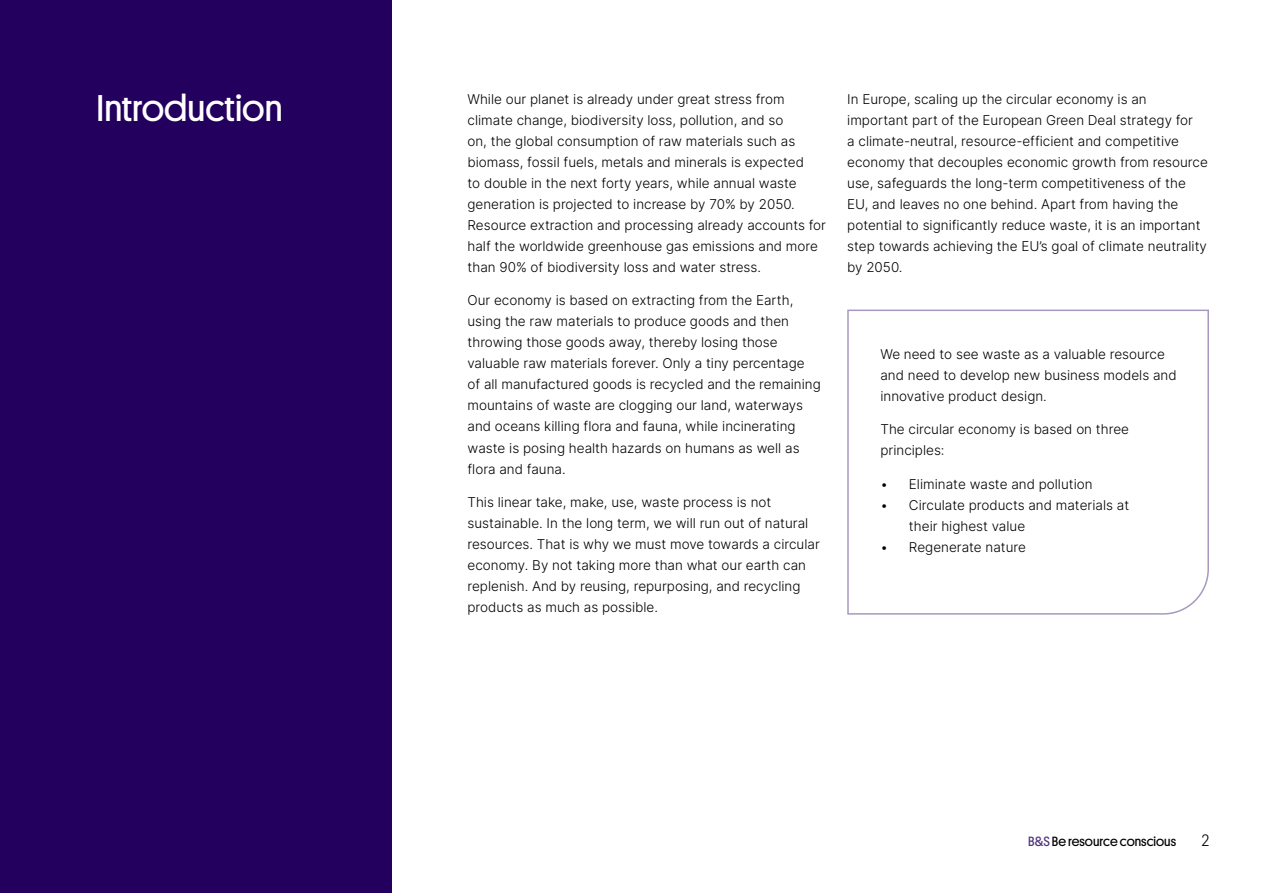
<style>
.page{position:relative;width:1263px;height:893px;background:#fff}
.page>*{position:absolute;margin:0;border:0;box-sizing:border-box;transform-origin:0 0}
.t1{font:37.5px "Platform";color:#fff}
.t2{font:300 16.5px "Platform";color:#000}
.t3{font:13.5px/21px "Inter";color:#000}
.t4{font:13.5px "Platform";color:#000}
.s1{color:#50337e}
</style>
<div class="page">
<svg style="left:847px;top:309px;width:362px;height:306px"></svg>
<div style="left:0;top:0;width:391px;height:893px;background:#24005e"></div>
<h1 class="t1" style="left:97px;top:81px;width:188px">Introduction</h1>
<p class="t3" style="left:467px;top:88px;width:360px">While our planet is already under great stress from climate change, biodiversity loss, pollution, and so<br>on, the global consumption of raw materials such as biomass, fossil fuels, metals and minerals is expected<br>to double in the next forty years, while annual waste generation is projected to increase by 70% by 2050.<br>Resource extraction and processing already accounts for half the worldwide greenhouse gas emissions and more than 90% of biodiversity loss and water stress.</p>
<p class="t3" style="left:467px;top:290px;width:355px">Our economy is based on extracting from the Earth, using the raw materials to produce goods and then throwing those goods away, thereby losing those valuable raw materials forever. Only a tiny percentage<br>of all manufactured goods is recycled and the remaining mountains of waste are clogging our land, waterways and oceans killing flora and fauna, while incinerating waste is posing health hazards on humans as well as flora and fauna.</p>
<p class="t3" style="left:467px;top:492px;width:354px">This linear take, make, use, waste process is not sustainable. In the long term, we will run out of natural resources. That is why we must move towards a circular economy. By not taking more than what our earth can replenish. And by reusing, repurposing, and recycling products as much as possible.</p>
<p class="t3" style="left:847px;top:88px;width:362px">In Europe, scaling up the circular economy is an important part of the European Green Deal strategy for<br>a climate-neutral, resource-efficient and competitive economy that decouples economic growth from resource use, safeguards the long-term competitiveness of the EU, and leaves no one behind. Apart from having the potential to significantly reduce waste, it is an important step towards achieving the EU’s goal of climate neutrality by 2050.</p>
<p class="t3" style="left:880px;top:343px;width:298px">We need to see waste as a valuable resource and need to develop new business models and innovative product design.</p>
<p class="t3" style="left:880px;top:419px;width:250px">The circular economy is based on three principles:</p>
<p class="t3" style="left:880px;top:473px;width:214px">• Eliminate waste and pollution</p>
<p class="t3" style="left:909px;top:494px;width:222px;text-indent:-28px">• Circulate products and materials at their highest value</p>
<p class="t3" style="left:880px;top:536px;width:147px">• Regenerate nature</p>
<p class="t4" style="left:1028px;top:832px;width:149px"><span class="s1">B&amp;S</span> Be resource conscious</p>
<p class="t2" style="left:1202px;top:828px;width:9px">2</p>
</div>
